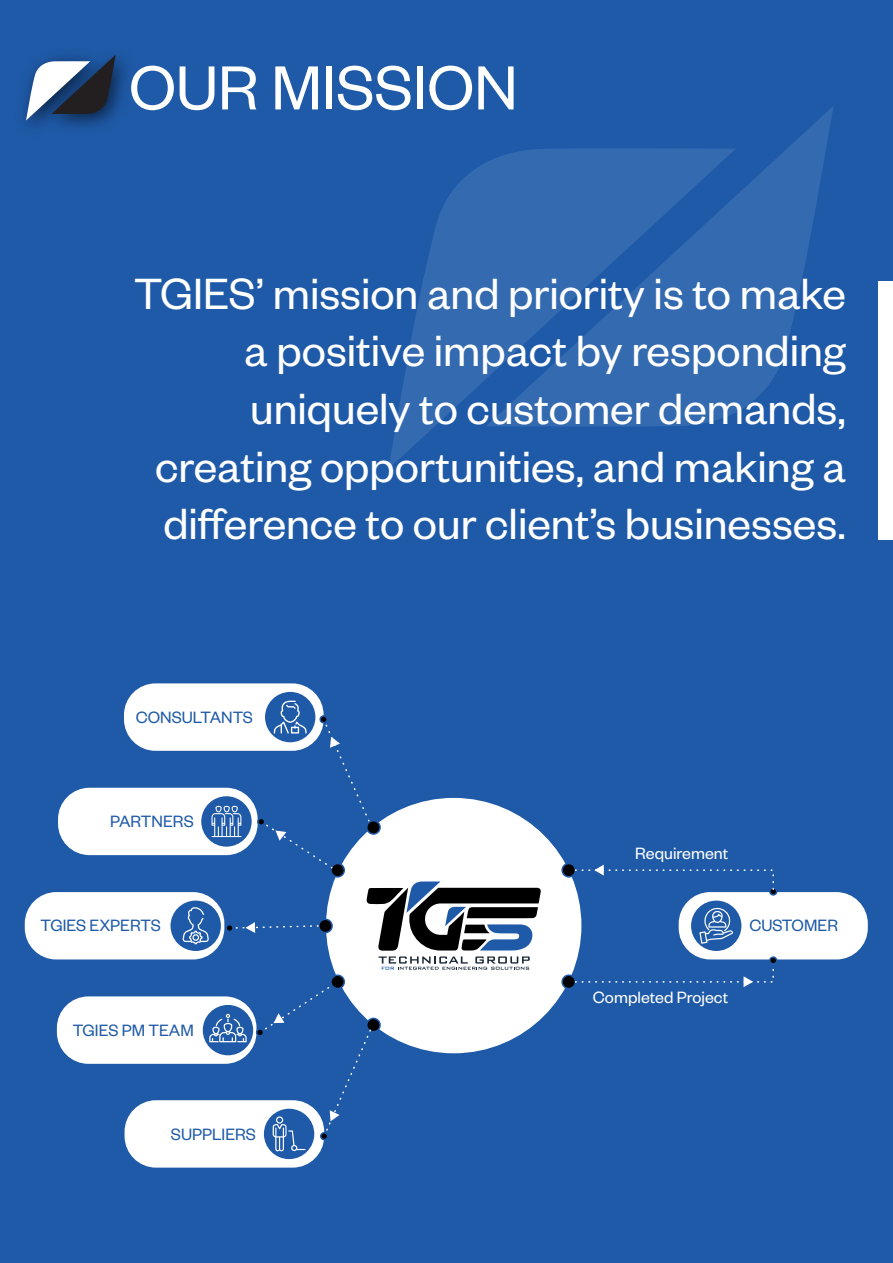
<style>
.page{position:relative;width:893px;height:1263px;background:#1f5aa8}
.page>*{position:absolute;margin:0;border:0;box-sizing:border-box;transform-origin:0 0}
.t1{font:68.25px "Founders Grotesk";color:#fff}
.t2{font:48px/57.6px "Founders Grotesk";color:#fff;text-align:right}
.t3{font:18px "Founders Grotesk";color:#1f5aa8}
.t4{font:18px "Founders Grotesk";color:#fff}
</style>
<div class="page">
<svg style="left:388px;top:163px;width:246px;height:306px"></svg>
<svg style="left:486px;top:106px;width:348px;height:320px;fill:#346ab0"></svg>
<div style="left:879px;top:281px;width:14px;height:259px;background:#fff"></div>
<img style="left:23px;top:95px;width:10px;height:32px">
<svg style="left:26px;top:55px;width:90px;height:65px;background:#566c8a"></svg>
<div style="left:326px;top:798px;width:255px;height:255px;background:#fff;border-radius:50%"></div>
<div style="left:124px;top:683px;width:200px;height:68px;background:#fff;border-radius:31px"></div>
<div style="left:58px;top:788px;width:200px;height:67px;background:#fff;border-radius:31px"></div>
<div style="left:25px;top:892px;width:199px;height:67px;background:#fff;border-radius:31px"></div>
<div style="left:679px;top:892px;width:189px;height:67px;background:#fff;border-radius:31px"></div>
<div style="left:57px;top:996px;width:199px;height:68px;background:#fff;border-radius:31px"></div>
<div style="left:125px;top:1100px;width:199px;height:67px;background:#fff;border-radius:31px"></div>
<div style="left:264px;top:1109px;width:50px;height:50px;background:#1f5aa8;border-radius:50%"></div>
<div style="left:203px;top:1005px;width:50px;height:50px;background:#1f5aa8;border-radius:50%"></div>
<div style="left:171px;top:900px;width:50px;height:51px;background:#1f5aa8;border-radius:50%"></div>
<div style="left:201px;top:796px;width:51px;height:51px;background:#1f5aa8;border-radius:50%"></div>
<div style="left:265px;top:692px;width:50px;height:50px;background:#1f5aa8;border-radius:50%"></div>
<div style="left:691px;top:900px;width:50px;height:51px;background:#1f5aa8;border-radius:50%"></div>
<div style="left:367px;top:821px;width:13px;height:13px;background:#000001;border-radius:50%"></div>
<div style="left:366px;top:820px;width:15px;height:15px;border:2px solid #1f5aa8;border-radius:50%"></div>
<div style="left:331px;top:863px;width:13px;height:14px;background:#000001;border-radius:50%"></div>
<div style="left:330px;top:863px;width:15px;height:14px;border:2px solid #1f5aa8;border-radius:50%"></div>
<div style="left:319px;top:919px;width:13px;height:13px;background:#000001;border-radius:50%"></div>
<div style="left:318px;top:918px;width:15px;height:15px;border:2px solid #1f5aa8;border-radius:50%"></div>
<div style="left:331px;top:975px;width:13px;height:13px;background:#000001;border-radius:50%"></div>
<div style="left:330px;top:974px;width:15px;height:15px;border:2px solid #1f5aa8;border-radius:50%"></div>
<div style="left:562px;top:863px;width:13px;height:14px;background:#000001;border-radius:50%"></div>
<div style="left:561px;top:863px;width:15px;height:14px;border:2px solid #1f5aa8;border-radius:50%"></div>
<div style="left:562px;top:975px;width:13px;height:13px;background:#000001;border-radius:50%"></div>
<div style="left:561px;top:974px;width:15px;height:15px;border:2px solid #1f5aa8;border-radius:50%"></div>
<div style="left:367px;top:1018px;width:13px;height:14px;background:#000001;border-radius:50%"></div>
<div style="left:366px;top:1018px;width:15px;height:14px;border:2px solid #1f5aa8;border-radius:50%"></div>
<div style="left:258px;top:818px;width:7px;height:7px;background:#000001;border-radius:50%"></div>
<div style="left:257px;top:817px;width:8px;height:9px;border:2px solid #1f5aa8;border-radius:50%"></div>
<div style="left:225px;top:924px;width:9px;height:8px;border:2px solid #1f5aa8;border-radius:50%"></div>
<div style="left:256px;top:1028px;width:8px;height:8px;border:2px solid #1f5aa8;border-radius:50%"></div>
<div style="left:769px;top:887px;width:8px;height:9px;border:2px solid #1f5aa8;border-radius:50%"></div>
<div style="left:769px;top:956px;width:8px;height:9px;border:2px solid #1f5aa8;border-radius:50%"></div>
<svg style="left:212px;top:806px;width:29px;height:31px"></svg>
<svg style="left:182px;top:907px;width:27px;height:37px"></svg>
<svg style="left:209px;top:1014px;width:38px;height:28px"></svg>
<svg style="left:699px;top:908px;width:34px;height:36px"></svg>
<svg style="left:574px;top:865px;width:201px;height:28px"></svg>
<svg style="left:261px;top:701px;width:109px;height:167px"></svg>
<svg style="left:228px;top:922px;width:92px;height:11px"></svg>
<svg style="left:258px;top:983px;width:114px;height:169px"></svg>
<svg style="left:574px;top:959px;width:201px;height:28px"></svg>
<svg style="left:366px;top:881px;width:175px;height:89px"></svg>
<h1 class="t1" style="left:129px;top:46px;width:390px">OUR MISSION</h1>
<p class="t2" style="left:134px;top:262px;width:713px">TGIES’ mission and priority is to make a positive impact by responding uniquely to customer demands, creating opportunities, and making a difference to our client’s businesses.</p>
<p class="t3" style="left:136px;top:706px;width:119px">CONSULTANTS</p>
<p class="t3" style="left:110px;top:810px;width:85px">PARTNERS</p>
<p class="t3" style="left:41px;top:915px;width:122px">TGIES EXPERTS</p>
<p class="t3" style="left:73px;top:1019px;width:122px">TGIES PM TEAM</p>
<p class="t3" style="left:171px;top:1123px;width:87px">SUPPLIERS</p>
<p class="t4" style="left:635px;top:842px;width:95px">Requirement</p>
<p class="t3" style="left:749px;top:915px;width:90px">CUSTOMER</p>
<p class="t4" style="left:593px;top:986px;width:137px">Completed Project</p>
</div>
